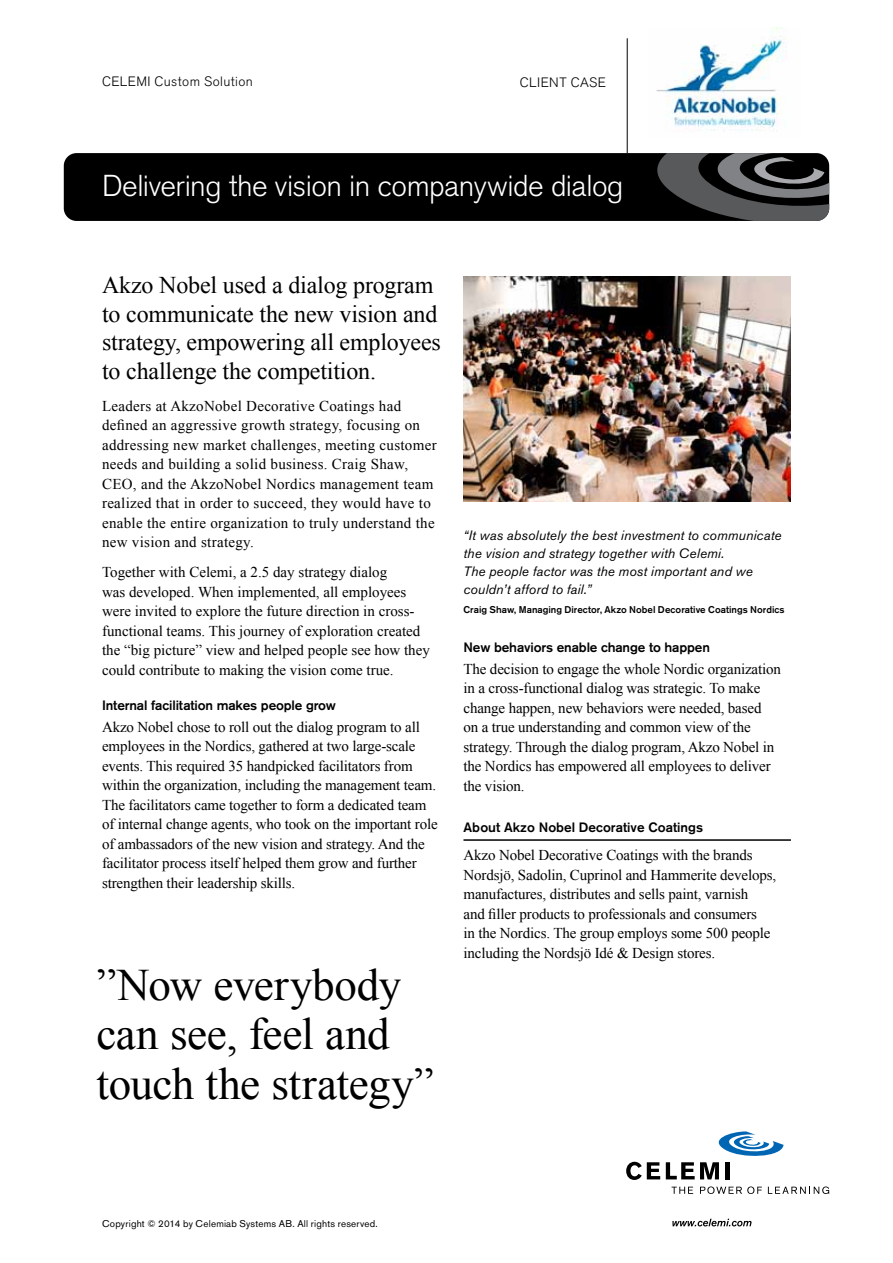
<style>
.page{position:relative;width:893px;height:1263px;background:#fff}
.page>*{position:absolute;margin:0;border:0;box-sizing:border-box;transform-origin:0 0}
.t1{font:45px/49.5px "Times New Roman";letter-spacing:-.01em;color:#000}
.t2{font:300 30px "Akzidenz Grotesk Pro";letter-spacing:-.015em;color:#fff}
.t3{font:24px/28.5px "Times New Roman";letter-spacing:-.005em;color:#000}
.t4{font:15px/19.5px "Times New Roman";letter-spacing:-.01em;color:#000}
.t5{font:15px/19.5px "Times New Roman";letter-spacing:.02em;color:#000}
.t6{font:italic 13.5px/18px "Akzidenz Grotesk Pro";letter-spacing:.01em;color:#000}
.t7{font:500 13.5px "Akzidenz Grotesk Pro";letter-spacing:-.01em;color:#000}
.t8{font:300 13.5px "Akzidenz Grotesk Pro";letter-spacing:.03em;color:#000}
.t9{font:500 9.75px "Akzidenz Grotesk Pro";color:#000}
.t10{font:9.75px "Akzidenz Grotesk Pro";letter-spacing:.025em;color:#000}
</style>
<div class="page">
<svg style="left:672px;top:1187px;width:21px;height:7px"></svg>
<svg style="left:700px;top:1186px;width:62px;height:8px"></svg>
<svg style="left:768px;top:1186px;width:61px;height:8px"></svg>
<svg style="left:626px;top:1162px;width:34px;height:18px"></svg>
<svg style="left:666px;top:1131px;width:117px;height:48px"></svg>
<div style="left:725px;top:1162px;width:5px;height:17px;background:#000"></div>
<svg style="left:672px;top:1219px;width:80px;height:7px"></svg>
<hr style="left:627px;top:38px;width:1px;height:115px;background:#000">
<div style="left:64px;top:153px;width:765px;height:68px;background:#000;border-radius:13px"></div>
<svg style="left:652px;top:153px;width:177px;height:68px"></svg>
<hr style="left:463px;top:839px;width:328px;height:2px;background:#000">
<img style="left:463px;top:276px;width:328px;height:226px">
<img style="left:656px;top:28px;width:131px;height:103px">
<p class="t8" style="left:102px;top:73px;width:152px">CELEMI Custom Solution</p>
<p class="t8" style="left:520px;top:73px;width:87px">CLIENT CASE</p>
<h2 class="t2" style="left:102px;top:166px;width:523px">Delivering the vision in companywide dialog</h2>
<h3 class="t3" style="left:102px;top:270px;width:340px">Akzo Nobel used a dialog program to communicate the new vision and strategy, empowering all employees to challenge the competition.</h3>
<p class="t5" style="left:102px;top:396px;width:336px">Leaders at AkzoNobel Decorative Coatings had defined an aggressive growth strategy, focusing on addressing new market challenges, meeting customer needs and building a solid business. Craig Shaw, CEO, and the AkzoNobel Nordics management team realized that in order to succeed, they would have to enable the entire organization to truly understand the new vision and strategy.</p>
<p class="t4" style="left:102px;top:562px;width:329px">Together with Celemi, a 2.5 day strategy dialog<br>was developed. When implemented, all employees were invited to explore the future direction in cross&shy;functional teams. This journey of exploration created the “big picture” view and helped people see how they could contribute to making the vision come true.</p>
<p class="t7" style="left:102px;top:696px;width:235px">Internal facilitation makes people grow</p>
<p class="t4" style="left:102px;top:717px;width:337px">Akzo Nobel chose to roll out the dialog program to all employees in the Nordics, gathered at two large-scale events. This required 35 handpicked facilitators from within the organization, including the management team.<br>The facilitators came together to form a dedicated team of internal change agents, who took on the important role of ambassadors of the new vision and strategy. And the facilitator process itself helped them grow and further strengthen their leadership skills.</p>
<h1 class="t1" style="left:96px;top:959px;width:339px">”Now everybody can see, feel and touch the strategy”</h1>
<p class="t6" style="left:463px;top:526px;width:319px">“It was absolutely the best investment to communicate the vision and strategy together with Celemi.<br>The people factor was the most important and we couldn’t afford to fail.”</p>
<p class="t9" style="left:463px;top:603px;width:323px">Craig Shaw, Managing Director, Akzo Nobel Decorative Coatings Nordics</p>
<p class="t7" style="left:463px;top:639px;width:248px">New behaviors enable change to happen</p>
<p class="t4" style="left:463px;top:659px;width:319px">The decision to engage the whole Nordic organization in a cross-functional dialog was strategic. To make change happen, new behaviors were needed, based<br>on a true understanding and common view of the strategy. Through the dialog program, Akzo Nobel in the Nordics has empowered all employees to deliver the vision.</p>
<p class="t7" style="left:463px;top:819px;width:241px">About Akzo Nobel Decorative Coatings</p>
<p class="t4" style="left:463px;top:845px;width:314px">Akzo Nobel Decorative Coatings with the brands Nordsjö, Sadolin, Cuprinol and Hammerite develops, manufactures, distributes and sells paint, varnish<br>and filler products to professionals and consumers<br>in the Nordics. The group employs some 500 people including the Nordsjö Idé &amp; Design stores.</p>
<p class="t10" style="left:102px;top:1217px;width:277px">Copyright © 2014 by Celemiab Systems AB. All rights reserved.</p>
</div>
